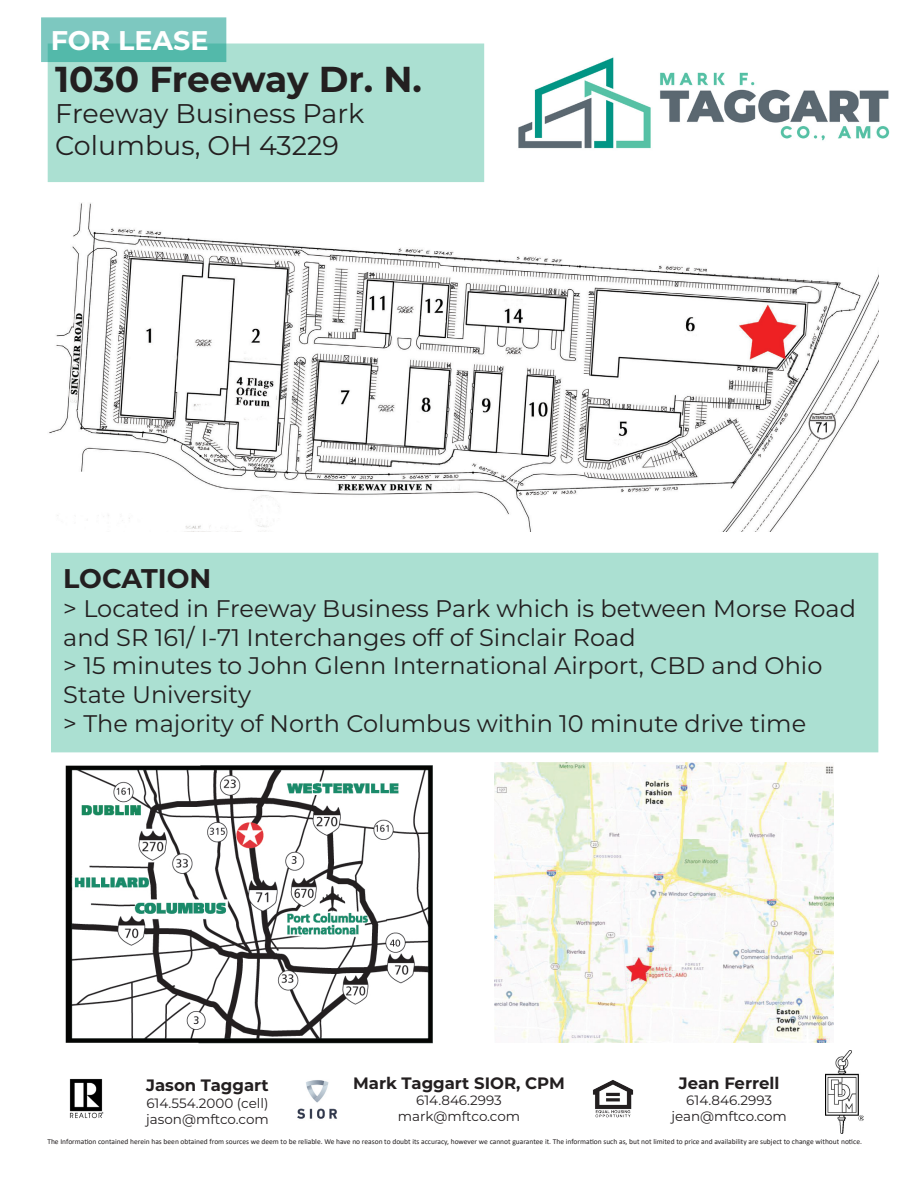
<style>
.page{position:relative;width:918px;height:1188px;background:#fff}
.page>*{position:absolute;margin:0;border:0;box-sizing:border-box;transform-origin:0 0}
.t1{font:700 36px "Montserrat";letter-spacing:-.01em;color:#231f20}
.t2{font:27px "Montserrat";color:#231f20}
.t3{font:700 27px "Montserrat";color:#fff}
.t4{font:700 27px "Montserrat";color:#231f20}
.t5{font:24px/28.8px "Montserrat";color:#231f20}
.t6{font:700 16.5px "Montserrat";color:#231f20}
.t7{font:13.5px "Montserrat";color:#231f20}
.t8{font:7.5px "Calibri";color:#231f20}
</style>
<div class="page">
<img style="left:65px;top:765px;width:368px;height:279px">
<div style="left:48px;top:44px;width:436px;height:138px;background:#abe0d2"></div>
<svg style="left:41px;top:17px;width:185px;height:45px;background:#6dc2b7"></svg>
<div style="left:51px;top:553px;width:827px;height:199px;background:#abe0d2"></div>
<img style="left:69px;top:1078px;width:35px;height:41px">
<img style="left:297px;top:1080px;width:40px;height:39px">
<img style="left:825px;top:1050px;width:39px;height:84px">
<img style="left:592px;top:1080px;width:42px;height:38px">
<img style="left:518px;top:57px;width:372px;height:92px">
<img style="left:49px;top:203px;width:829px;height:329px">
<img style="left:494px;top:763px;width:339px;height:279px">
<p class="t3" style="left:51px;top:21px;width:159px">FOR LEASE</p>
<p class="t1" style="left:55px;top:53px;width:368px">1030 Freeway Dr. N.</p>
<p class="t2" style="left:55px;top:95px;width:311px">Freeway Business Park</p>
<p class="t2" style="left:55px;top:127px;width:285px">Columbus, OH 43229</p>
<p class="t4" style="left:63px;top:559px;width:150px">LOCATION</p>
<p class="t5" style="left:63px;top:593px;width:794px">&gt; Located in Freeway Business Park which is between Morse Road and SR 161/ I-71 Interchanges off of Sinclair Road</p>
<p class="t5" style="left:63px;top:651px;width:761px">&gt; 15 minutes to John Glenn International Airport, CBD and Ohio<br>State University</p>
<p class="t5" style="left:63px;top:708px;width:745px">&gt; The majority of North Columbus within 10 minute drive time</p>
<p class="t6" style="left:353px;top:1071px;width:213px">Mark Taggart SIOR, CPM</p>
<p class="t7" style="left:416px;top:1091px;width:87px">614.846.2993</p>
<p class="t7" style="left:398px;top:1107px;width:124px">mark@mftco.com</p>
<p class="t8" style="left:47px;top:1136px;width:816px">The Information contained herein has been obtained from sources we deem to be reliable. We have no reason to doubt its accuracy, however we cannot guarantee it. The information such as, but not limited to price and availability are subject to change without notice.</p>
<p class="t6" style="left:679px;top:1071px;width:102px">Jean Ferrell</p>
<p class="t7" style="left:686px;top:1091px;width:87px">614.846.2993</p>
<p class="t7" style="left:671px;top:1107px;width:117px">jean@mftco.com</p>
<p class="t6" style="left:146px;top:1074px;width:124px">Jason Taggart</p>
<p class="t7" style="left:146px;top:1094px;width:124px">614.554.2000 (cell)</p>
<p class="t7" style="left:146px;top:1110px;width:124px">jason@mftco.com</p>
</div>
